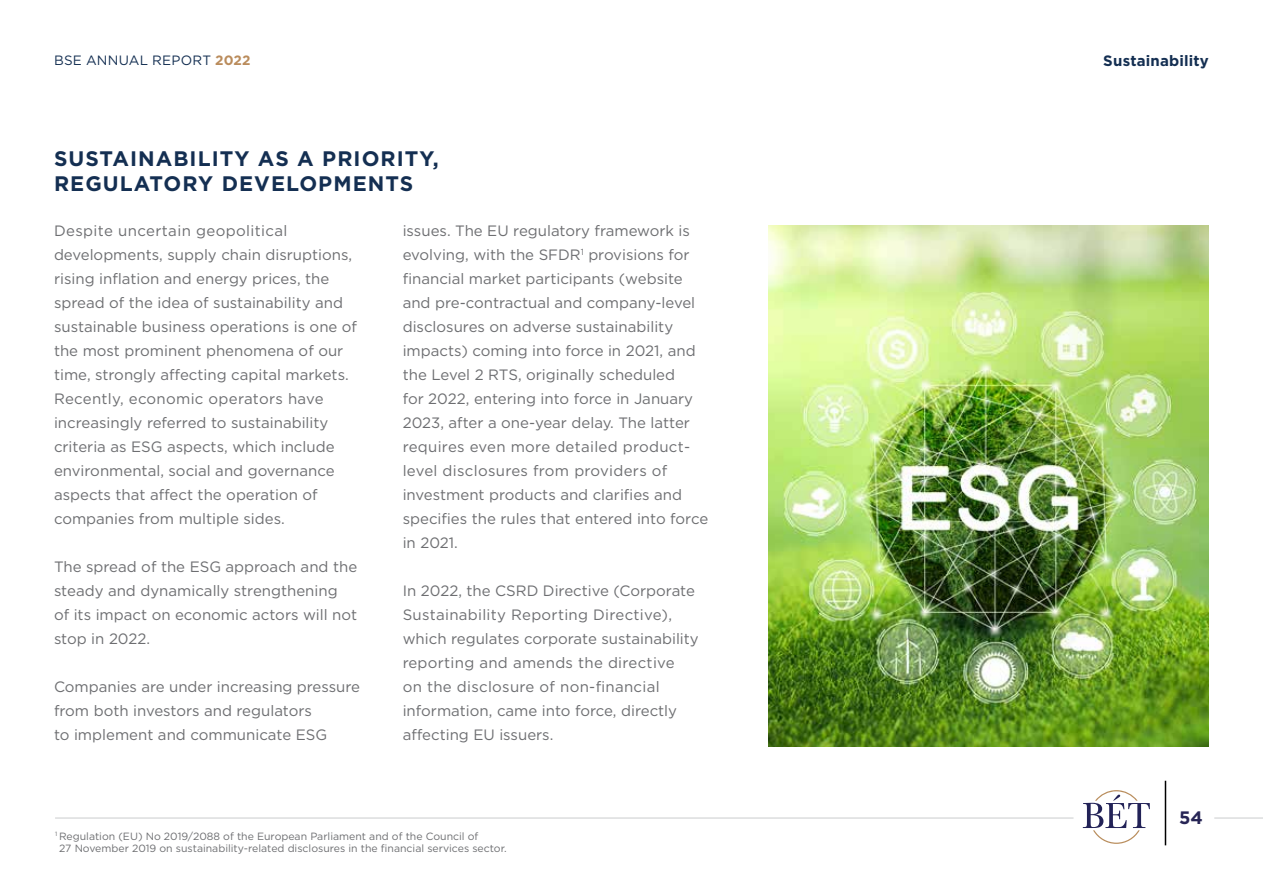
<style>
.page{position:relative;width:1263px;height:893px;background:#fff}
.page>*{position:absolute;margin:0;border:0;box-sizing:border-box;transform-origin:0 0}
.t1{font:700 21px/25.2px "Gotham";letter-spacing:.05em;color:#142f52}
.t2{font:700 18px "Gotham";color:#272555}
.t3{font:15px/24px "Gotham";color:#6d6e71}
.t4{font:700 15px "Gotham";letter-spacing:.01em;color:#142f52}
.t5{font:13.5px "Gotham";letter-spacing:.02em;color:#142f52}
.t6{font:10.5px/12.6px "Gotham";color:#6d6e71}
.s1{font-weight:700;color:#ba8c5c}
</style>
<div class="page">
<hr style="left:1214px;top:817px;width:49px;height:2px;background:#dcddde">
<hr style="left:1165px;top:781px;width:1px;height:64px;background:#000">
<hr style="left:55px;top:817px;width:1018px;height:2px;background:#dcddde">
<svg style="left:1083px;top:790px;width:67px;height:54px"></svg>
<img style="left:768px;top:225px;width:441px;height:521px">
<p class="t5" style="left:54px;top:51px;width:198px">BSE ANNUAL REPORT <span class="s1">2022</span></p>
<h1 class="t1" style="left:54px;top:145px;width:386px">SUSTAINABILITY AS A PRIORITY,<br>REGULATORY DEVELOPMENTS</h1>
<p class="t3" style="left:54px;top:219px;width:305px">Despite uncertain geopolitical developments, supply chain disruptions, rising inflation and energy prices, the spread of the idea of sustainability and sustainable business operations is one of the most prominent phenomena of our time, strongly affecting capital markets.<br>Recently, economic operators have increasingly referred to sustainability criteria as ESG aspects, which include environmental, social and governance aspects that affect the operation of companies from multiple sides.</p>
<p class="t3" style="left:54px;top:555px;width:305px">The spread of the ESG approach and the steady and dynamically strengthening<br>of its impact on economic actors will not stop in 2022.</p>
<p class="t3" style="left:54px;top:675px;width:308px">Companies are under increasing pressure from both investors and regulators<br>to implement and communicate ESG</p>
<p class="t3" style="left:403px;top:219px;width:307px">issues. The EU regulatory framework is evolving, with the SFDR<sup>1</sup> provisions for financial market participants (website and pre-contractual and company-level disclosures on adverse sustainability impacts) coming into force in 2021, and the Level 2 RTS, originally scheduled<br>for 2022, entering into force in January 2023, after a one-year delay. The latter requires even more detailed product&shy;level disclosures from providers of investment products and clarifies and specifies the rules that entered into force in 2021.</p>
<p class="t3" style="left:403px;top:579px;width:298px">In 2022, the CSRD Directive (Corporate Sustainability Reporting Directive), which regulates corporate sustainability reporting and amends the directive<br>on the disclosure of non-financial information, came into force, directly affecting EU issuers.</p>
<p class="t6" style="left:59px;top:829px;width:449px;text-indent:-4px"><sup>1</sup> Regulation (EU) No 2019/2088 of the European Parliament and of the Council of<br>27 November 2019 on sustainability-related disclosures in the financial services sector.</p>
<p class="t4" style="left:1103px;top:51px;width:107px">Sustainability</p>
<p class="t2" style="left:1179px;top:805px;width:25px">54</p>
</div>
